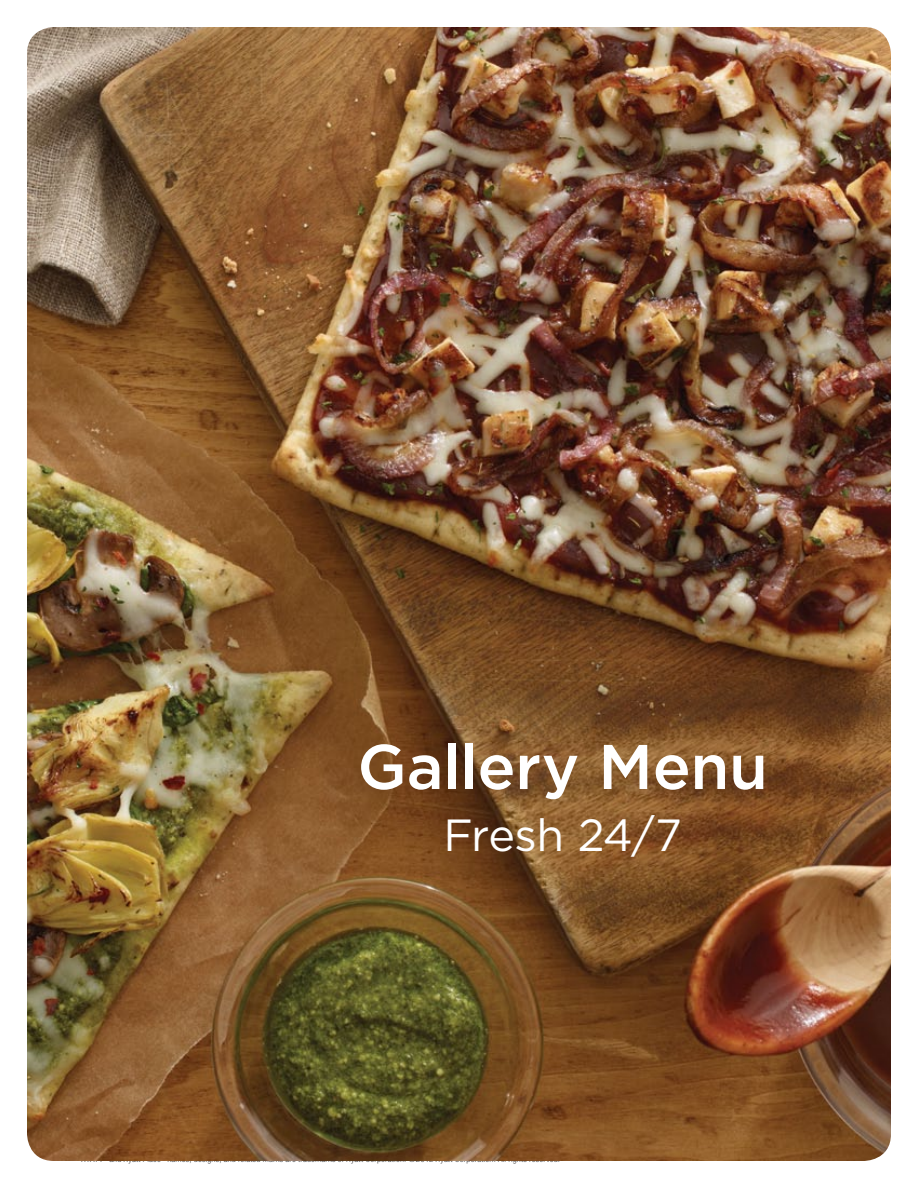
<style>
.page{position:relative;width:918px;height:1188px;background:#fff}
.page>*{position:absolute;margin:0;border:0;box-sizing:border-box;transform-origin:0 0}
.t1{font:500 63px "Gotham";color:#fff}
.t2{font:45px "Gotham";letter-spacing:-.025em;color:#fff}
.t3{font:300 condensed 9px "Helvetica Neue";letter-spacing:.015em;color:#414042}
</style>
<div class="page">
<img style="left:27px;top:27px;width:864px;height:1134px">
<h1 class="t1" style="left:357px;top:731px;width:412px">Gallery Menu</h1>
<h2 class="t2" style="left:444px;top:810px;width:240px">Fresh 24/7</h2>
<p class="t3" style="left:81px;top:1153px;width:481px">HYATT<sup>®</sup> and Hyatt Place<sup>®</sup> names, designs, and related marks are trademarks of Hyatt Corporation. ©2012 Hyatt Corporation. All rights reserved.</p>
</div>
